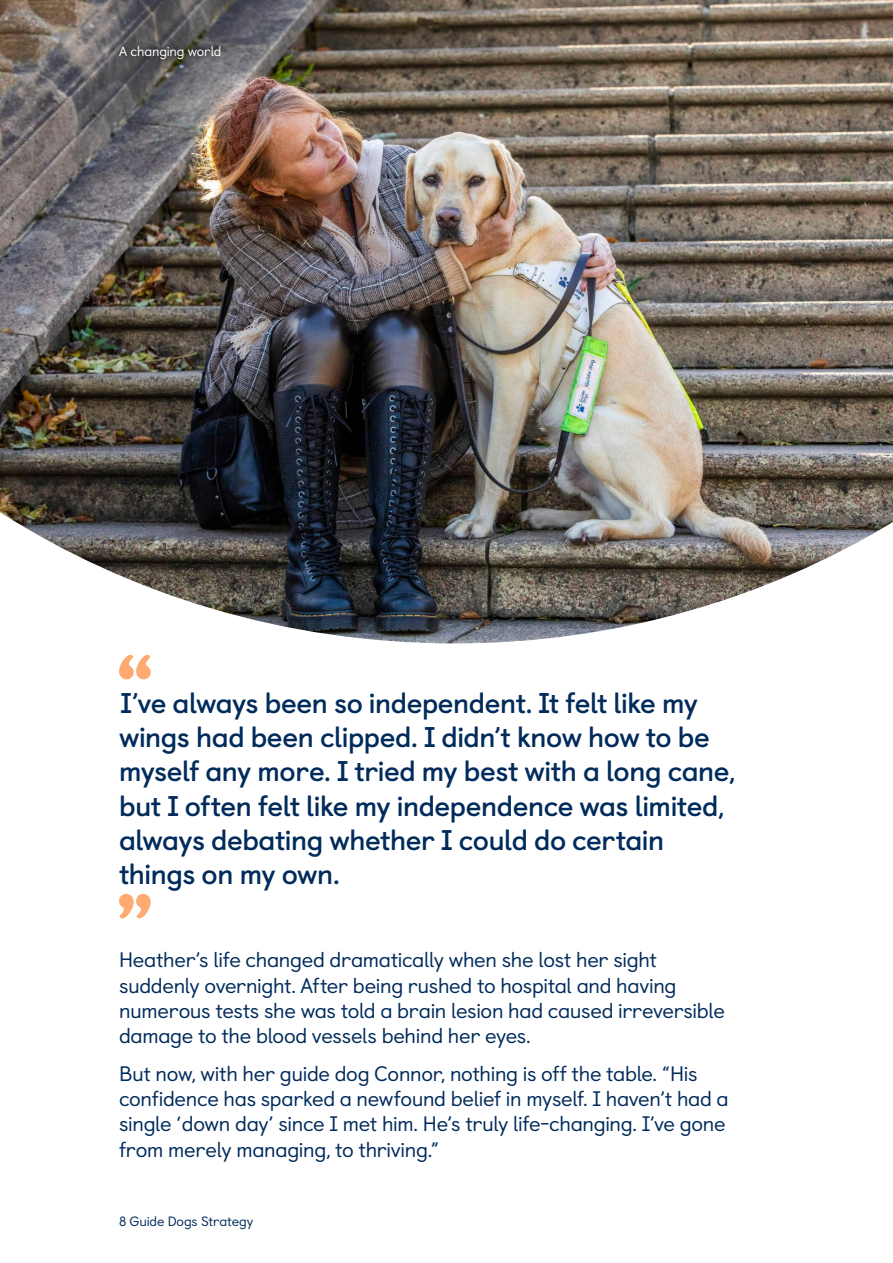
<style>
.page{position:relative;width:893px;height:1263px;background:#fff}
.page>*{position:absolute;margin:0;border:0;box-sizing:border-box;transform-origin:0 0}
.P_Body{font:700 28.5px/34.2px "Castledown";letter-spacing:-.02em;color:#002b5b}
.P_Body-2{font:21px/25.2px "Castledown";letter-spacing:-.015em;color:#002b5b}
.t1{font:13.5px "Castledown";letter-spacing:-.01em;color:#002b5b}
.t2{font:13.5px "Castledown";letter-spacing:-.015em;color:#fff}
.s1{color:#fff}
</style>
<div class="page">
<svg style="left:119px;top:655px;width:32px;height:24px"></svg>
<svg style="left:119px;top:894px;width:32px;height:24px"></svg>
<img style="left:0;top:0;width:893px;height:643px">
<div style="left:112px;top:39px;width:116px;height:28px;background:#000;opacity:.95"></div>
<p class="t2" style="left:119px;top:41px;width:104px">A changing world</p>
<p class="P_Body" style="left:119px;top:684px;width:618px">I’ve always been so independent. It felt like my wings had been clipped. I didn’t know how to be myself any more. I tried my best with a long cane, but I often felt like my independence was limited, always debating whether I could do certain things on my own.<span class="s1">”</span></p>
<p class="P_Body-2" style="left:119px;top:946px;width:607px">Heather’s life changed dramatically when she lost her sight suddenly overnight. After being rushed to hospital and having numerous tests she was told a brain lesion had caused irreversible damage to the blood vessels behind her eyes.</p>
<p class="P_Body-2" style="left:119px;top:1059px;width:611px">But now, with her guide dog Connor, nothing is off the table. “His confidence has sparked a newfound belief in myself. I haven’t had a single ‘down day’ since I met him. He’s truly life-changing. I’ve gone from merely managing, to thriving.”</p>
<p class="t1" style="left:119px;top:1210px;width:136px">8 Guide Dogs Strategy</p>
</div>
